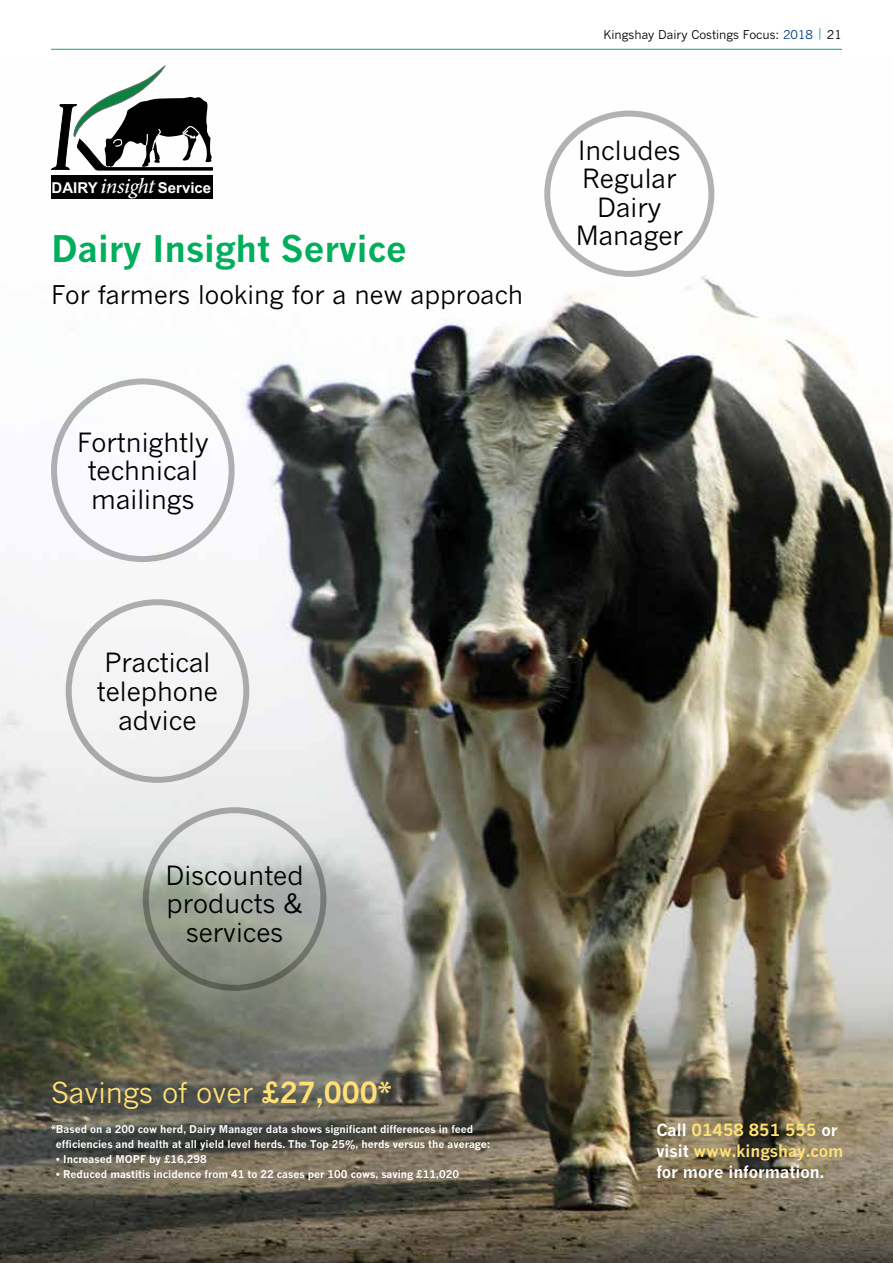
<style>
.page{position:relative;width:893px;height:1263px;background:#fff}
.page>*{position:absolute;margin:0;border:0;box-sizing:border-box;transform-origin:0 0}
.t1{font:700 36px "News Gothic MT Std";color:#00ae5b}
.t2{font:28.5px "News Gothic MT Std";color:#ffe075}
.t3{font:26.25px/28.5px "News Gothic MT Std";color:#000;text-align:center}
.t4{font:25.5px "News Gothic MT Std";color:#000}
.t5{font:700 16.5px/21px "News Gothic MT Std";color:#fff}
.t6{font:700 15px "Arial";color:#fff}
.t7{font:12px "News Gothic MT Std";color:#000}
.t8{font:700 10.5px/15px "News Gothic MT Std";color:#fff}
.s1{font-family:"Byington";font-weight:400;font-style:italic;font-size:18.6px}
.s2{font-weight:700}
.s3{color:#004185}
.s4{color:#00ae5b}
.s5{color:#ffe075}
</style>
<div class="page">
<img style="left:0;top:65px;width:893px;height:1198px">
<div style="left:66px;top:599px;width:183px;height:184px;border:6px solid #000;border-radius:50%"></div>
<div style="left:52px;top:175px;width:161px;height:24px;background:#010101"></div>
<svg style="left:51px;top:66px;width:162px;height:104px"></svg>
<div style="left:51px;top:378px;width:184px;height:184px;border:6px solid #000;border-radius:50%"></div>
<div style="left:544px;top:111px;width:170px;height:166px;border:6px solid #000;border-radius:50%"></div>
<hr style="left:51px;top:49px;width:791px;height:1px;background:#00ae5b">
<div style="left:143px;top:807px;width:183px;height:184px;border:6px solid #000;border-radius:50%"></div>
<h3 class="t6" style="left:52px;top:177px;width:161px">DAIRY<span class="s1">insight</span> Service</h3>
<h1 class="t1" style="left:51px;top:227px;width:357px">Dairy Insight Service</h1>
<h3 class="t4" style="left:51px;top:279px;width:474px">For farmers looking for a new approach</h3>
<h3 class="t3" style="left:77px;top:427px;width:133px">Fortnightly technical mailings</h3>
<h3 class="t3" style="left:97px;top:648px;width:123px">Practical telephone advice</h3>
<h3 class="t3" style="left:166px;top:860px;width:140px">Discounted products &amp; services</h3>
<h2 class="t2" style="left:51px;top:1075px;width:342px">Savings of over <span class="s2">£27,000*</span></h2>
<p class="t8" style="left:56px;top:1121px;width:436px;text-indent:-5px">*Based on a 200 cow herd, Dairy Manager data shows significant differences in feed efficiencies and health at all yield level herds. The Top 25%, herds versus the average:</p>
<p class="t8" style="left:56px;top:1151px;width:152px">• Increased MOPF by £16,298</p>
<p class="t8" style="left:56px;top:1166px;width:405px">• Reduced mastitis incidence from 41 to 22 cases per 100 cows, saving £11,020</p>
<p class="t7" style="left:604px;top:27px;width:240px">Kingshay Dairy Costings Focus: <span class="s3">2018</span> <span class="s4">|</span> 21</p>
<h3 class="t3" style="left:576px;top:136px;width:109px">Includes<br>Regular<br>Dairy<br>Manager</h3>
<h3 class="t5" style="left:656px;top:1119px;width:189px">Call <span class="s5">01458 851 555</span> or visit <span class="s5">www.kingshay.com </span>for more information.</h3>
</div>
